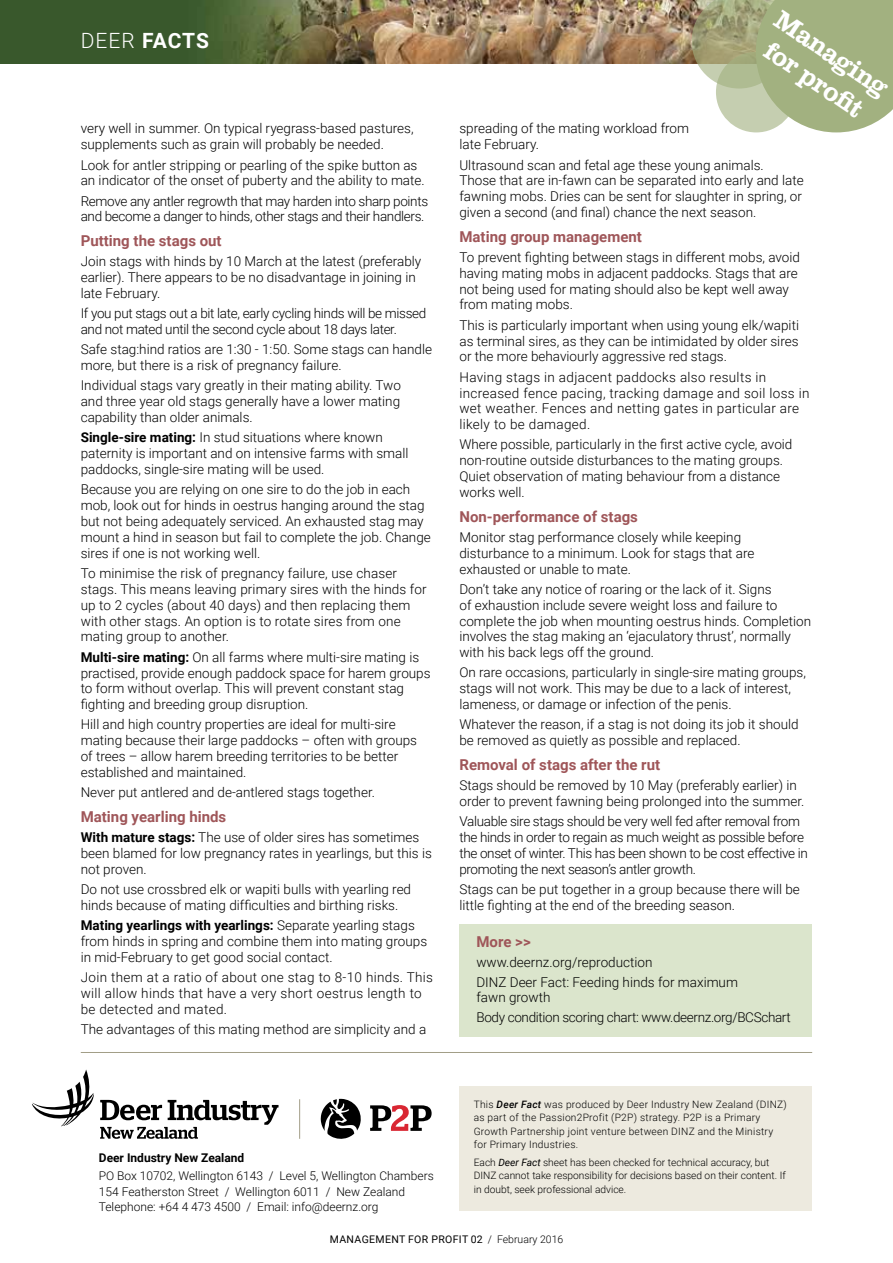
<style>
.page{position:relative;width:893px;height:1263px;background:#fff}
.page>*{position:absolute;margin:0;border:0;box-sizing:border-box;transform-origin:0 0}
.t1{font:700 27px/31.2px "Clarendon No 1 URWT";color:#fff;text-align:center}
.t2{font:700 21px "Roboto";letter-spacing:.04em;color:#fff}
.t3{font:700 15px "Roboto";color:#9f5659}
.t4{font:300 13.5px/15.9px "Roboto";color:#000}
.t5{font:300 13.5px/15.9px "Roboto";letter-spacing:-.025em;color:#000}
.t6{font:300 13.5px/15.9px "Roboto";letter-spacing:.025em;color:#000}
.t7{font:300 12px/15.8px "Roboto";color:#000}
.t8{font:700 12px "Roboto";color:#000}
.t9{font:10.5px "Roboto";letter-spacing:.035em;color:#000}
.t10{font:300 10.2px/13.5px "Roboto";letter-spacing:.025em;color:#000}
.t11{font:300 10.2px/13.5px "Roboto";color:#000}
.s1{font-weight:300}
.s2{font-weight:700}
.s3{font-weight:500;font-style:italic}
.s4{font-weight:400;font-style:italic}
</style>
<div class="page">
<div style="left:460px;top:924px;width:352px;height:112px;background:#dbe5cc"></div>
<div style="left:459px;top:1086px;width:353px;height:124px;background:#edeadf"></div>
<svg style="left:32px;top:1069px;width:62px;height:57px"></svg>
<svg style="left:100px;top:1100px;width:179px;height:39px"></svg>
<svg style="left:321px;top:1099px;width:40px;height:40px"></svg>
<svg style="left:370px;top:1105px;width:62px;height:26px"></svg>
<hr style="left:299px;top:1099px;width:1px;height:40px;background:#a29e87">
<hr style="left:81px;top:1052px;width:731px;height:1px;background:#a29e87">
<img style="left:0;top:0;width:692px;height:64px">
<svg style="left:692px;top:0;width:201px;height:132px;background:#adb78d"></svg>
<svg style="left:716px;top:52px;width:80px;height:80px;background:#b4c099"></svg>
<h2 class="t2" style="left:81px;top:26px;width:130px"><span class="s1">DEER</span> FACTS</h2>
<p class="t4" style="left:81px;top:120px;width:334px">very well in summer. On typical ryegrass-based pastures, supplements such as grain will probably be needed.</p>
<p class="t4" style="left:81px;top:156px;width:346px">Look for antler stripping or pearling of the spike button as an indicator of the onset of puberty and the ability to mate.</p>
<p class="t5" style="left:81px;top:192px;width:349px">Remove any antler regrowth that may harden into sharp points and become a danger to hinds, other stags and their handlers.</p>
<p class="t3" style="left:81px;top:230px;width:142px">Putting the stags out</p>
<p class="t4" style="left:81px;top:253px;width:342px">Join stags with hinds by 10 March at the latest (preferably earlier). There appears to be no disadvantage in joining in late February.</p>
<p class="t5" style="left:81px;top:305px;width:347px">If you put stags out a bit late, early cycling hinds will be missed and not mated until the second cycle about 18 days later.</p>
<p class="t4" style="left:81px;top:341px;width:353px">Safe stag:hind ratios are 1:30 - 1:50. Some stags can handle more, but there is a risk of pregnancy failure.</p>
<p class="t4" style="left:81px;top:377px;width:322px;text-align:justify">Individual stags vary greatly in their mating ability. Two and three year old stags generally have a lower mating capability than older animals.</p>
<p class="t4" style="left:81px;top:429px;width:329px"><span class="s2">Single-sire mating:</span> In stud situations where known paternity is important and on intensive farms with small paddocks, single-sire mating will be used.</p>
<p class="t4" style="left:81px;top:481px;width:352px">Because you are relying on one sire to do the job in each mob, look out for hinds in oestrus hanging around the stag but not being adequately serviced. An exhausted stag may mount a hind in season but fail to complete the job. Change sires if one is not working well.</p>
<p class="t4" style="left:81px;top:565px;width:348px">To minimise the risk of pregnancy failure, use chaser stags. This means leaving primary sires with the hinds for up to 2 cycles (about 40 days) and then replacing them with other stags. An option is to rotate sires from one mating group to another.</p>
<p class="t4" style="left:81px;top:648px;width:351px"><span class="s2">Multi-sire mating:</span> On all farms where multi-sire mating is practised, provide enough paddock space for harem groups to form without overlap. This will prevent constant stag fighting and breeding group disruption.</p>
<p class="t4" style="left:81px;top:716px;width:338px">Hill and high country properties are ideal for multi-sire mating because their large paddocks – often with groups of trees – allow harem breeding territories to be better established and maintained.</p>
<p class="t4" style="left:81px;top:784px;width:296px">Never put antlered and de-antlered stags together.</p>
<p class="t3" style="left:81px;top:806px;width:147px">Mating yearling hinds</p>
<p class="t4" style="left:81px;top:828px;width:353px"><span class="s2">With mature stags:</span> The use of older sires has sometimes been blamed for low pregnancy rates in yearlings, but this is not proven.</p>
<p class="t4" style="left:81px;top:880px;width:332px">Do not use crossbred elk or wapiti bulls with yearling red hinds because of mating difficulties and birthing risks.</p>
<p class="t4" style="left:81px;top:916px;width:348px"><span class="s2">Mating yearlings with yearlings:</span> Separate yearling stags from hinds in spring and combine them into mating groups in mid-February to get good social contact.</p>
<p class="t6" style="left:81px;top:968px;width:354px">Join them at a ratio of about one stag to 8-10 hinds. This will allow hinds that have a very short oestrus length to be detected and mated.</p>
<p class="t4" style="left:81px;top:1020px;width:347px">The advantages of this mating method are simplicity and a</p>
<p class="t8" style="left:99px;top:1149px;width:147px">Deer Industry New Zealand</p>
<p class="t7" style="left:99px;top:1167px;width:336px">PO Box 10702, Wellington 6143 / Level 5, Wellington Chambers<br>154 Featherston Street / Wellington 6011 / New Zealand<br>Telephone: +64 4 473 4500 / Email: info@deernz.org</p>
<h1 class="t1" style="left:785px;top:3px;width:134px;rotate:34deg">Managing for profi t</h1>
<p class="t4" style="left:459px;top:120px;width:231px">spreading of the mating workload from late February.</p>
<p class="t4" style="left:459px;top:156px;width:346px">Ultrasound scan and fetal age these young animals.<br>Those that are in-fawn can be separated into early and late fawning mobs. Dries can be sent for slaughter in spring, or given a second (and final) chance the next season.</p>
<p class="t3" style="left:459px;top:226px;width:184px">Mating group management</p>
<p class="t4" style="left:459px;top:248px;width:342px">To prevent fighting between stags in different mobs, avoid having mating mobs in adjacent paddocks. Stags that are not being used for mating should also be kept well away from mating mobs.</p>
<p class="t4" style="left:459px;top:316px;width:341px;text-align:justify">This is particularly important when using young elk/wapiti as terminal sires, as they can be intimidated by older sires or the more behaviourly aggressive red stags.</p>
<p class="t6" style="left:459px;top:368px;width:351px">Having stags in adjacent paddocks also results in increased fence pacing, tracking damage and soil loss in wet weather. Fences and netting gates in particular are likely to be damaged.</p>
<p class="t4" style="left:459px;top:436px;width:334px">Where possible, particularly in the first active cycle, avoid non-routine outside disturbances to the mating groups.<br>Quiet observation of mating behaviour from a distance works well.</p>
<p class="t3" style="left:459px;top:506px;width:180px">Non-performance of stags</p>
<p class="t4" style="left:459px;top:528px;width:297px">Monitor stag performance closely while keeping disturbance to a minimum. Look for stags that are exhausted or unable to mate.</p>
<p class="t4" style="left:459px;top:580px;width:353px">Don’t take any notice of roaring or the lack of it. Signs<br>of exhaustion include severe weight loss and failure to complete the job when mounting oestrus hinds. Completion involves the stag making an ‘ejaculatory thrust’, normally with his back legs off the ground.</p>
<p class="t4" style="left:459px;top:664px;width:348px">On rare occasions, particularly in single-sire mating groups, stags will not work. This may be due to a lack of interest, lameness, or damage or infection of the penis.</p>
<p class="t4" style="left:459px;top:716px;width:341px">Whatever the reason, if a stag is not doing its job it should be removed as quietly as possible and replaced.</p>
<p class="t3" style="left:459px;top:754px;width:202px">Removal of stags after the rut</p>
<p class="t4" style="left:459px;top:777px;width:347px">Stags should be removed by 10 May (preferably earlier) in order to prevent fawning being prolonged into the summer.</p>
<p class="t5" style="left:459px;top:813px;width:350px">Valuable sire stags should be very well fed after removal from the hinds in order to regain as much weight as possible before the onset of winter. This has been shown to be cost effective in promoting the next season’s antler growth.</p>
<p class="t4" style="left:459px;top:880px;width:342px">Stags can be put together in a group because there will be little fighting at the end of the breeding season.</p>
<p class="t3" style="left:476px;top:931px;width:56px">More &gt;&gt;</p>
<p class="t4" style="left:476px;top:951px;width:263px;line-height:20px">www.deernz.org/reproduction<br>DINZ Deer Fact: Feeding hinds for maximum</p>
<p class="t5" style="left:476px;top:987px;width:316px;line-height:20px">fawn growth<br>Body condition scoring chart: www.deernz.org/BCSchart</p>
<p class="t10" style="left:474px;top:1097px;width:315px">This <span class="s3">Deer Fact</span> was produced by Deer Industry New Zealand (DINZ) as part of the Passion2Profit (P2P) strategy. P2P is a Primary Growth Partnership joint venture between DINZ and the Ministry for Primary Industries.</p>
<p class="t11" style="left:474px;top:1155px;width:313px">Each <span class="s4">Deer Fact</span> sheet has been checked for technical accuracy, but<br>DINZ cannot take responsibility for decisions based on their content. If in doubt, seek professional advice.</p>
<p class="t9" style="left:330px;top:1232px;width:235px">MANAGEMENT FOR PROFIT 02 <span class="s1">/ February 2016</span></p>
</div>
